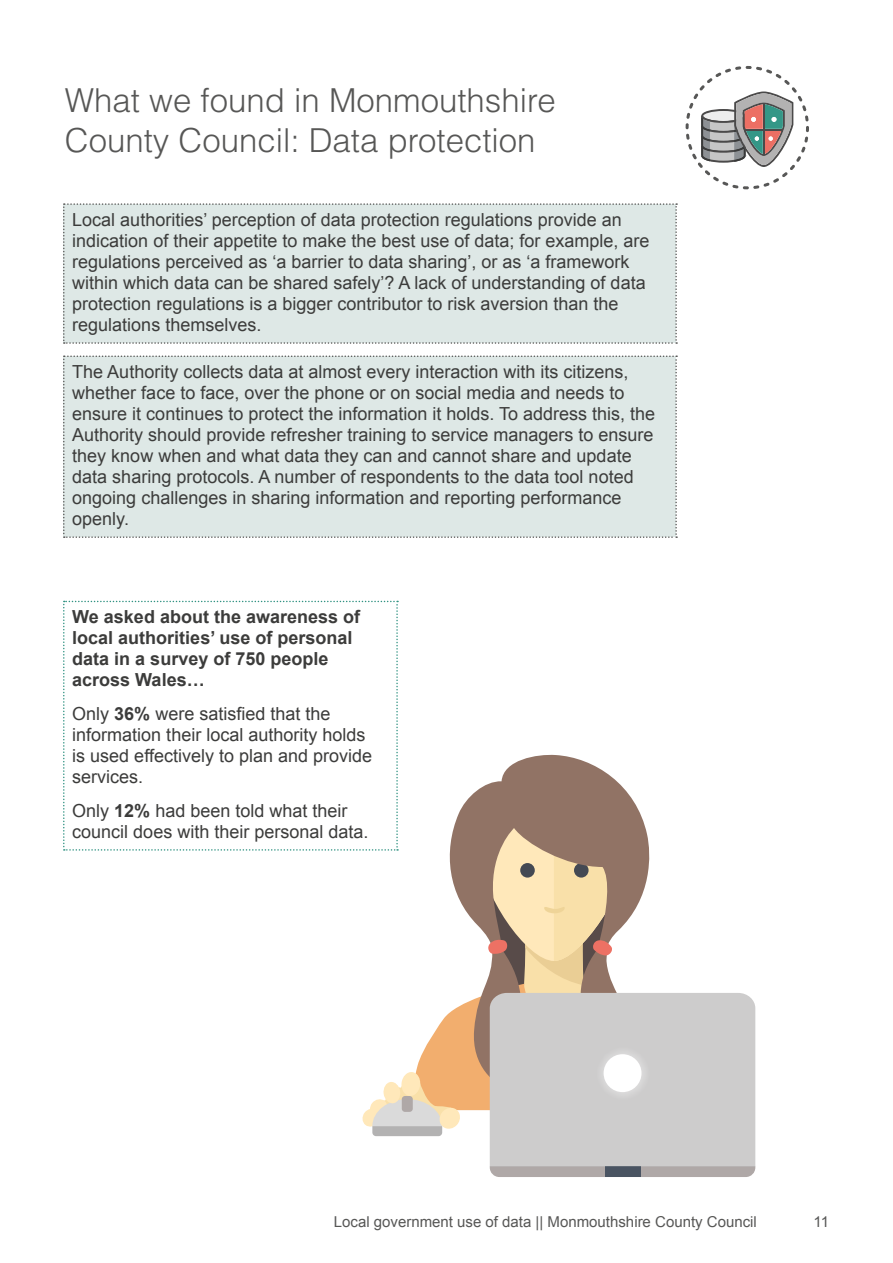
<style>
.page{position:relative;width:893px;height:1263px;background:#fff}
.page>*{position:absolute;margin:0;border:0;box-sizing:border-box;transform-origin:0 0}
.Grey_Heading{font:300 33px/39.6px "Helvetica LT Std";color:#575756}
.body{font:18px/21px "Arial";color:#3c3c3b}
.t1{font:700 18px/21px "Arial";color:#3c3c3b}
.t2{font:15px "Arial";color:#575756}
.s1{font-weight:700}
</style>
<div class="page">
<div style="left:63px;top:203px;width:614px;height:141px;background:#dee8e6"></div>
<div style="left:63px;top:355px;width:614px;height:183px;background:#dee8e6"></div>
<svg style="left:686px;top:66px;width:123px;height:123px"></svg>
<svg style="left:490px;top:1166px;width:265px;height:11px;background:#a39e9f"></svg>
<div style="left:490px;top:993px;width:265px;height:173px;background:#cdcccc"></div>
<svg style="left:63px;top:601px;width:607px;height:535px"></svg>
<div style="left:402px;top:1096px;width:11px;height:16px;background:#afa8a7;border-radius:3px"></div>
<h2 class="Grey_Heading" style="left:65px;top:80px;width:492px">What we found in Monmouthshire<br>County Council: Data protection</h2>
<p class="body" style="left:72px;top:209px;width:579px">Local authorities’ perception of data protection regulations provide an indication of their appetite to make the best use of data; for example, are regulations perceived as ‘a barrier to data sharing’, or as ‘a framework within which data can be shared safely’? A lack of understanding of data protection regulations is a bigger contributor to risk aversion than the regulations themselves.</p>
<p class="body" style="left:72px;top:361px;width:584px">The Authority collects data at almost every interaction with its citizens, whether face to face, over the phone or on social media and needs to ensure it continues to protect the information it holds. To address this, the Authority should provide refresher training to service managers to ensure they know when and what data they can and cannot share and update data sharing protocols. A number of respondents to the data tool noted ongoing challenges in sharing information and reporting performance openly.</p>
<p class="t1" style="left:72px;top:607px;width:289px">We asked about the awareness of local authorities’ use of personal data in a survey of 750 people across Wales…</p>
<p class="body" style="left:72px;top:703px;width:301px">Only <span class="s1">36%</span> were satisfied that the information their local authority holds is used effectively to plan and provide services.</p>
<p class="body" style="left:72px;top:800px;width:298px">Only <span class="s1">12%</span> had been told what their council does with their personal data.</p>
<p class="t2" style="left:334px;top:1212px;width:424px">Local government use of data || Monmouthshire County Council</p>
<p class="t2" style="left:814px;top:1212px;width:17px">11</p>
</div>
